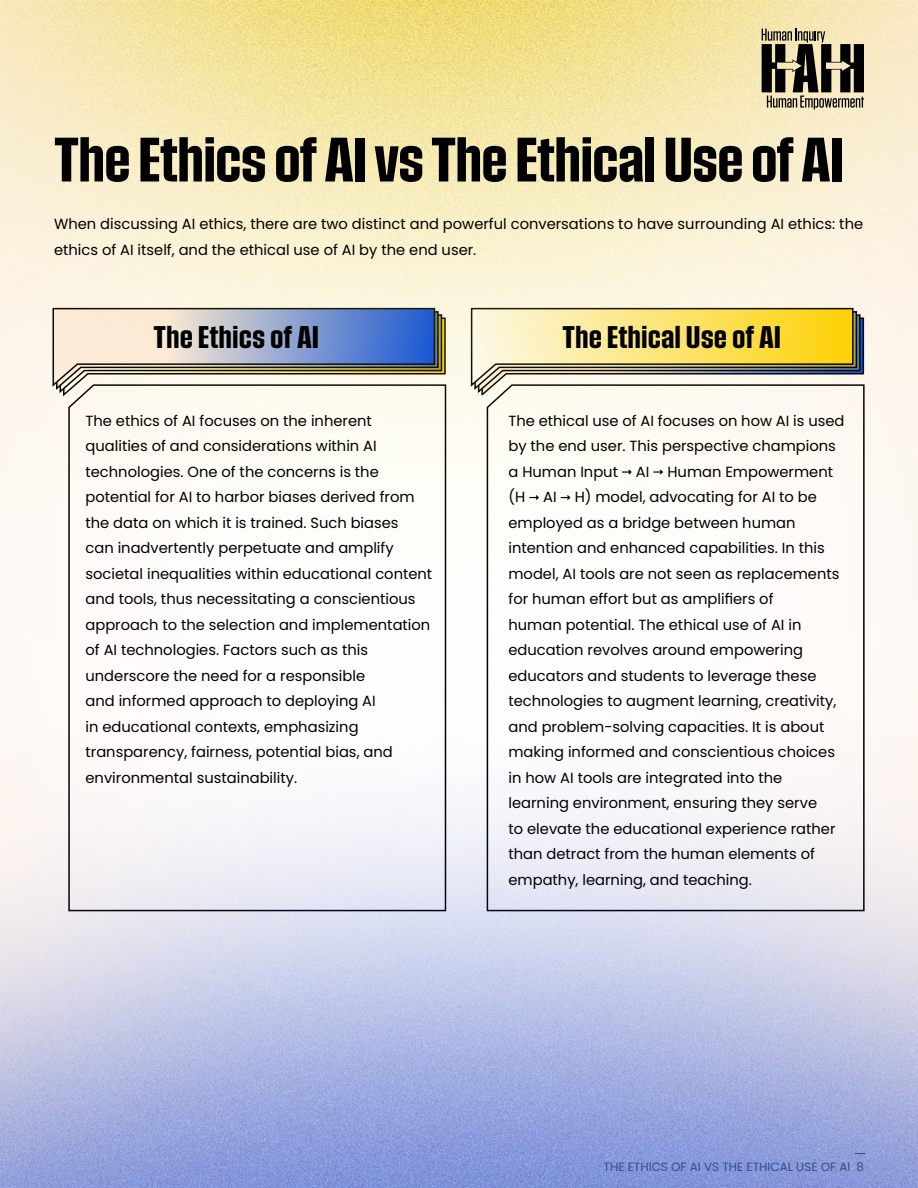
<style>
.page{position:relative;width:918px;height:1188px;background:#fff}
.page>*{position:absolute;margin:0;border:0;box-sizing:border-box;transform-origin:0 0}
.t1{font:60px "Pressio No.44";letter-spacing:-.02em;color:#000}
.Paragraph_Style_1{font:30px "Pressio No.44";color:#000}
.Paragraph_Style_1-2{font:14.7px/25.5px "Poppins";color:#000}
.t2{font:12px "Poppins";color:#344d88}
</style>
<div class="page">
<img style="left:0;top:0;width:918px;height:618px">
<img style="left:0;top:618px;width:918px;height:570px">
<svg style="left:762px;top:28px;width:102px;height:81px;background:#7f7861"></svg>
<svg style="left:622px;top:470px;width:10px;height:5px"></svg>
<svg style="left:653px;top:470px;width:10px;height:5px"></svg>
<svg style="left:529px;top:495px;width:10px;height:5px"></svg>
<svg style="left:561px;top:495px;width:9px;height:5px"></svg>
<p class="t1" style="left:54px;top:125px;width:792px">The Ethics of AI vs The Ethical Use of AI</p>
<p class="Paragraph_Style_1-2" style="left:54px;top:212px;width:811px">When discussing AI ethics, there are two distinct and powerful conversations to have surrounding AI ethics: the ethics of AI itself, and the ethical use of AI by the end user.</p>
<p class="Paragraph_Style_1" style="left:153px;top:320px;width:167px">The Ethics of AI</p>
<p class="Paragraph_Style_1-2" style="left:86px;top:408px;width:348px">The ethics of AI focuses on the inherent qualities of and considerations within AI technologies. One of the concerns is the potential for AI to harbor biases derived from the data on which it is trained. Such biases<br>can inadvertently perpetuate and amplify societal inequalities within educational content and tools, thus necessitating a conscientious approach to the selection and implementation of AI technologies. Factors such as this underscore the need for a responsible<br>and informed approach to deploying AI<br>in educational contexts, emphasizing transparency, fairness, potential bias, and environmental sustainability.</p>
<p class="Paragraph_Style_1" style="left:562px;top:320px;width:220px">The Ethical Use of AI</p>
<p class="Paragraph_Style_1-2" style="left:508px;top:408px;width:337px">The ethical use of AI focuses on how AI is used by the end user. This perspective champions a Human Input AI Human Empowerment (H AI H) model, advocating for AI to be employed as a bridge between human intention and enhanced capabilities. In this model, AI tools are not seen as replacements for human effort but as amplifiers of<br>human potential. The ethical use of AI in education revolves around empowering educators and students to leverage these technologies to augment learning, creativity, and problem-solving capacities. It is about making informed and conscientious choices in how AI tools are integrated into the learning environment, ensuring they serve<br>to elevate the educational experience rather than detract from the human elements of empathy, learning, and teaching.</p>
<p class="t2" style="left:604px;top:1159px;width:248px">THE ETHICS OF AI VS THE ETHICAL USE OF AI</p>
<p class="t2" style="left:856px;top:1159px;width:9px">8</p>
</div>
